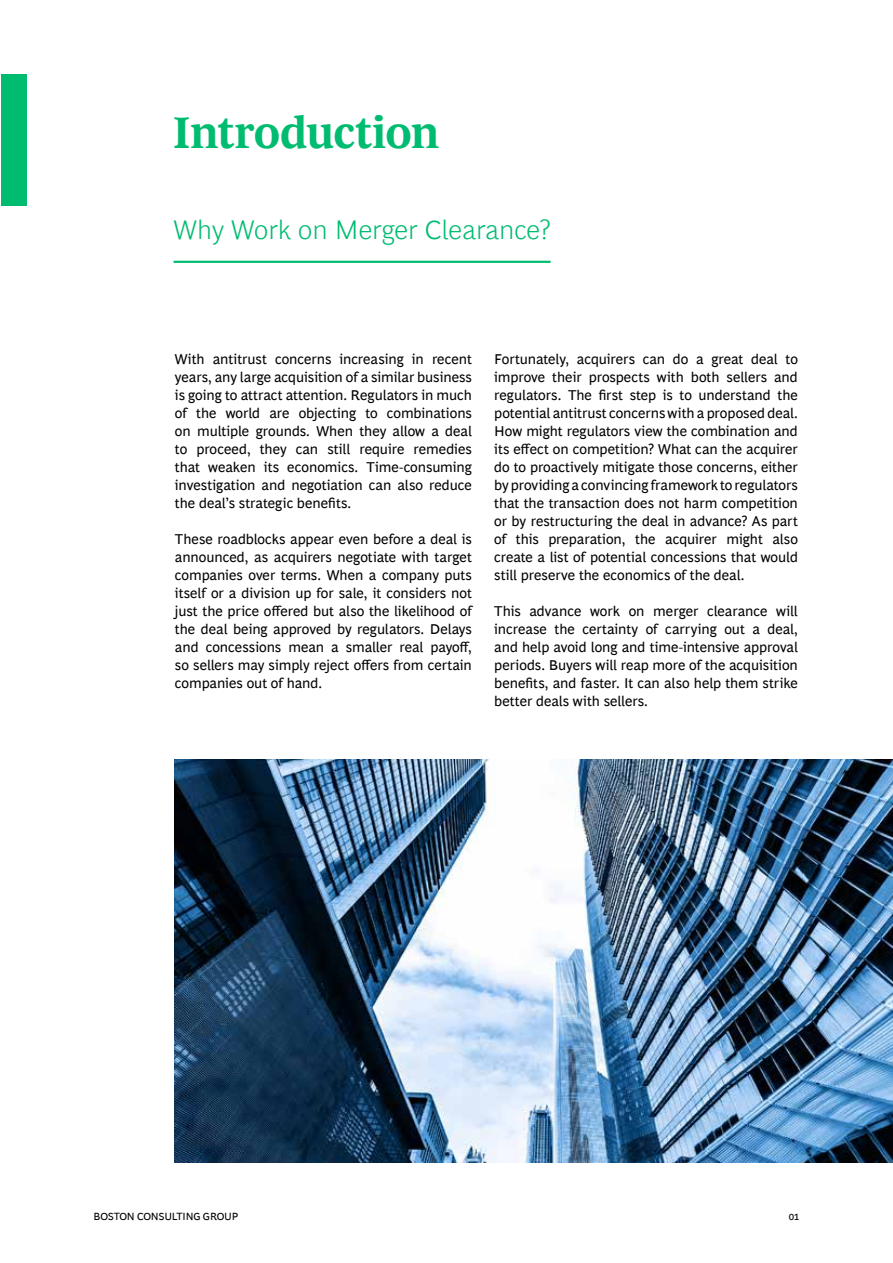
<style>
.page{position:relative;width:893px;height:1263px;background:#fff}
.page>*{position:absolute;margin:0;border:0;box-sizing:border-box;transform-origin:0 0}
.t1{font:700 45px "Henderson BCG Serif";letter-spacing:-.01em;color:#00bc70}
.t2{font:300 27px "Henderson BCG Sans";color:#00bc70}
.t3{font:14.25px/18px "Henderson BCG Sans";color:#000;text-align:justify}
.t4{font:10.5px "Henderson BCG Sans";letter-spacing:-.02em;color:#000}
</style>
<div class="page">
<div style="left:2px;top:74px;width:25px;height:132px;background:#00bc70"></div>
<hr style="left:174px;top:261px;width:377px;height:2px;background:#00bc70">
<img style="left:175px;top:760px;width:718px;height:403px">
<h1 class="t1" style="left:174px;top:99px;width:267px">Introduction</h1>
<h2 class="t2" style="left:174px;top:210px;width:379px">Why Work on Merger Clearance?</h2>
<p class="t3" style="left:175px;top:348px;width:298px">With antitrust concerns increasing in recent years, any large acquisition of a similar business is going to attract attention. Regulators in much of the world are objecting to combinations on multiple grounds. When they allow a deal to proceed, they can still require remedies that weaken its economics. Time-consuming investigation and negotiation can also reduce the deal’s strategic benefits.</p>
<p class="t3" style="left:175px;top:528px;width:298px">These roadblocks appear even before a deal is announced, as acquirers negotiate with target companies over terms. When a company puts itself or a division up for sale, it considers not just the price offered but also the likelihood of the deal being approved by regulators. Delays and concessions mean a smaller real payoff, so sellers may simply reject offers from certain companies out of hand.</p>
<p class="t3" style="left:494px;top:348px;width:305px">Fortunately, acquirers can do a great deal to improve their prospects with both sellers and regulators. The first step is to understand the potential antitrust concerns with a proposed deal.<br>How might regulators view the combination and its effect on competition? What can the acquirer do to proactively mitigate those concerns, either by providing a convincing framework to regulators that the transaction does not harm competition or by restructuring the deal in advance? As part of this preparation, the acquirer might also create a list of potential concessions that would still preserve the economics of the deal.</p>
<p class="t3" style="left:494px;top:600px;width:305px">This advance work on merger clearance will increase the certainty of carrying out a deal, and help avoid long and time-intensive approval periods. Buyers will reap more of the acquisition benefits, and faster. It can also help them strike better deals with sellers.</p>
<p class="t4" style="left:94px;top:1209px;width:146px">BOSTON CONSULTING GROUP</p>
<p class="t4" style="left:789px;top:1209px;width:12px">01</p>
</div>
